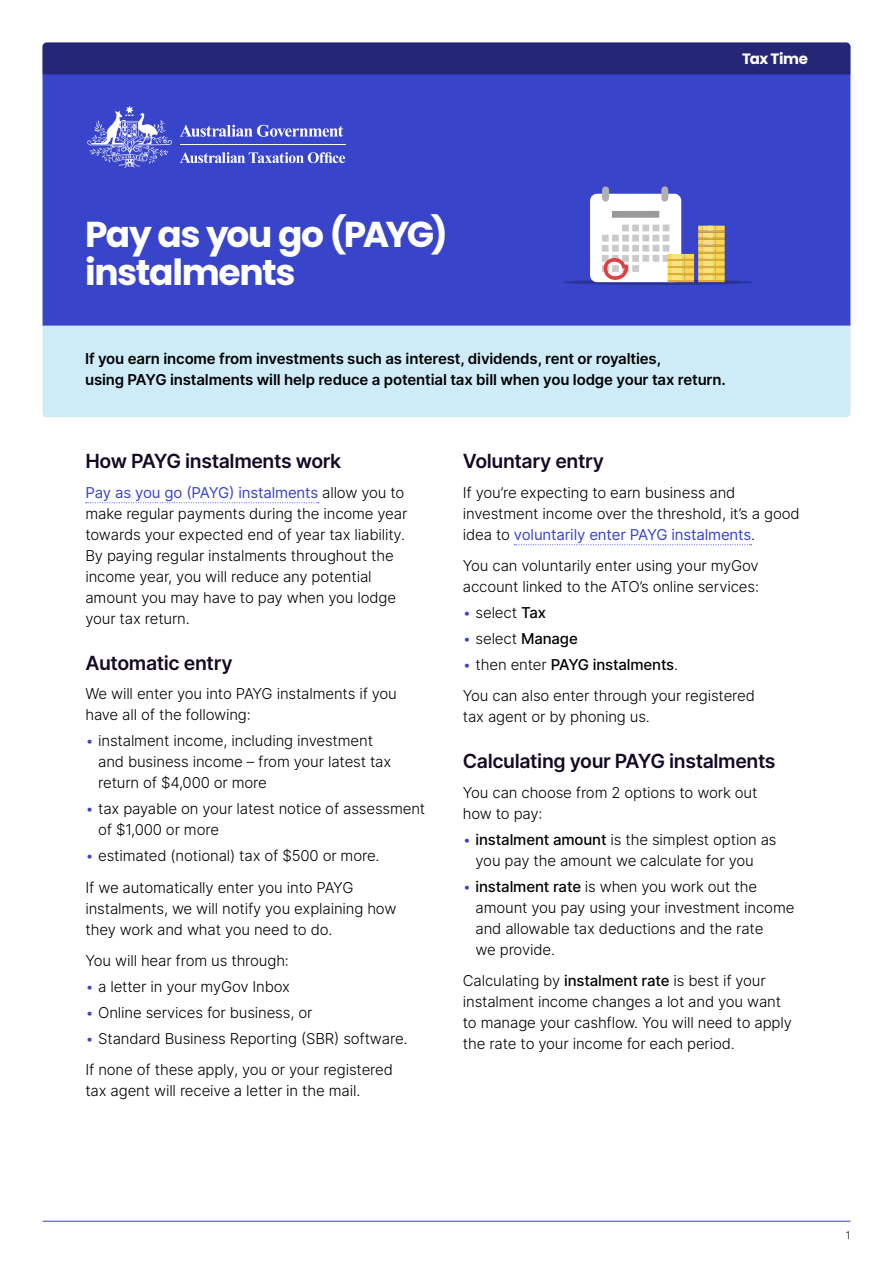
<style>
.page{position:relative;width:893px;height:1263px;background:#fff}
.page>*{position:absolute;margin:0;border:0;box-sizing:border-box;transform-origin:0 0}
.h2_expenses{font:700 36px/37.5px "Poppins";letter-spacing:-.035em;color:#fff}
.t1{font:600 19.5px "Inter";letter-spacing:-.02em;color:#150925}
.t2{font:300 15px/21px "Inter";letter-spacing:-.01em;color:#000}
.t3{font:600 15px/21px "Inter";letter-spacing:-.01em;color:#000}
.t4{font:500 15px "Inter";letter-spacing:-.01em;color:#000}
.h1_factsheet_header{font:700 15px "Poppins";letter-spacing:-.025em;color:#fff}
.t5{font:300 10.5px "Inter";color:#000}
.s1{font-weight:400;color:#3844ca}
.s2{color:#3844ca}
.s3{font-weight:500}
.s4{font-weight:300;color:#3844ca}
.s5{font-weight:300}
</style>
<div class="page">
<hr style="left:43px;top:1221px;width:807px;height:1px;background:#3844ca">
<div style="left:43px;top:74px;width:807px;height:252px;background:#3844ca"></div>
<svg style="left:180px;top:125px;width:163px;height:12px"></svg>
<svg style="left:87px;top:106px;width:85px;height:62px;background:#656fd6"></svg>
<hr style="left:180px;top:144px;width:165px;height:1px;background:#fff">
<svg style="left:180px;top:152px;width:165px;height:11px"></svg>
<div style="left:43px;top:43px;width:807px;height:31px;background:#262677"></div>
<div style="left:43px;top:326px;width:807px;height:91px;background:#ceebf8"></div>
<svg style="left:86px;top:502px;width:233px;height:1px"></svg>
<svg style="left:514px;top:544px;width:238px;height:1px"></svg>
<svg style="left:562px;top:280px;width:190px;height:5px"></svg>
<div style="left:590px;top:194px;width:91px;height:88px;background:#fff;border-radius:7px"></div>
<div style="left:622px;top:225px;width:7px;height:6px;background:#cacaca"></div>
<div style="left:632px;top:225px;width:7px;height:6px;background:#cacaca"></div>
<div style="left:642px;top:225px;width:7px;height:6px;background:#cacaca"></div>
<div style="left:602px;top:235px;width:7px;height:7px;background:#cacaca"></div>
<div style="left:602px;top:245px;width:7px;height:7px;background:#cacaca"></div>
<div style="left:612px;top:235px;width:7px;height:6px;background:#cacaca"></div>
<div style="left:622px;top:235px;width:7px;height:6px;background:#cacaca"></div>
<div style="left:632px;top:235px;width:7px;height:6px;background:#cacaca"></div>
<div style="left:642px;top:235px;width:7px;height:6px;background:#cacaca"></div>
<div style="left:652px;top:235px;width:7px;height:6px;background:#cacaca"></div>
<div style="left:612px;top:245px;width:7px;height:7px;background:#cacaca"></div>
<div style="left:602px;top:255px;width:7px;height:7px;background:#cacaca"></div>
<div style="left:612px;top:255px;width:7px;height:7px;background:#cacaca"></div>
<div style="left:622px;top:245px;width:7px;height:7px;background:#cacaca"></div>
<div style="left:632px;top:245px;width:7px;height:7px;background:#cacaca"></div>
<div style="left:642px;top:245px;width:7px;height:7px;background:#cacaca"></div>
<div style="left:652px;top:245px;width:7px;height:7px;background:#cacaca"></div>
<div style="left:663px;top:245px;width:6px;height:7px;background:#cacaca"></div>
<div style="left:653px;top:255px;width:6px;height:7px;background:#cacaca"></div>
<svg style="left:663px;top:255px;width:5px;height:7px"></svg>
<div style="left:652px;top:225px;width:7px;height:6px;background:#cacaca"></div>
<svg style="left:663px;top:225px;width:6px;height:16px"></svg>
<div style="left:622px;top:255px;width:7px;height:7px;background:#cacaca"></div>
<div style="left:632px;top:255px;width:7px;height:7px;background:#cacaca"></div>
<div style="left:642px;top:255px;width:7px;height:7px;background:#cacaca"></div>
<svg style="left:602px;top:265px;width:2px;height:7px"></svg>
<div style="left:632px;top:265px;width:7px;height:7px;background:#cacaca"></div>
<svg style="left:604px;top:257px;width:25px;height:30px"></svg>
<div style="left:602px;top:190px;width:7px;height:8px;background:#b0b0b0"></div>
<div style="left:661px;top:190px;width:7px;height:8px;background:#b0b0b0"></div>
<hr style="left:668px;top:280px;width:26px;height:2px;background:#dbad31">
<div style="left:685px;top:275px;width:9px;height:5px;background:#ffd650"></div>
<div style="left:677px;top:275px;width:8px;height:5px;background:#f4d756"></div>
<div style="left:672px;top:275px;width:10px;height:5px;background:#f6e281"></div>
<hr style="left:668px;top:273px;width:26px;height:2px;background:#dbad31">
<div style="left:685px;top:268px;width:9px;height:5px;background:#ffd650"></div>
<div style="left:677px;top:268px;width:8px;height:5px;background:#f4d756"></div>
<div style="left:672px;top:268px;width:10px;height:5px;background:#f6e281"></div>
<hr style="left:668px;top:266px;width:26px;height:2px;background:#dbad31">
<div style="left:685px;top:261px;width:9px;height:5px;background:#ffd650"></div>
<div style="left:677px;top:261px;width:8px;height:5px;background:#f4d756"></div>
<div style="left:672px;top:261px;width:10px;height:5px;background:#f6e281"></div>
<hr style="left:668px;top:259px;width:26px;height:2px;background:#dbad31">
<div style="left:685px;top:254px;width:9px;height:5px;background:#ffd650"></div>
<div style="left:677px;top:254px;width:8px;height:5px;background:#f4d756"></div>
<div style="left:672px;top:254px;width:10px;height:5px;background:#f6e281"></div>
<svg style="left:668px;top:254px;width:4px;height:26px"></svg>
<hr style="left:698px;top:280px;width:27px;height:2px;background:#dbad31">
<div style="left:715px;top:275px;width:10px;height:5px;background:#ffd650"></div>
<hr style="left:698px;top:273px;width:27px;height:2px;background:#dbad31">
<div style="left:715px;top:268px;width:10px;height:5px;background:#ffd650"></div>
<hr style="left:698px;top:266px;width:27px;height:2px;background:#dbad31">
<div style="left:715px;top:261px;width:10px;height:5px;background:#ffd650"></div>
<hr style="left:698px;top:259px;width:27px;height:2px;background:#dbad31">
<div style="left:715px;top:254px;width:10px;height:5px;background:#ffd650"></div>
<hr style="left:698px;top:252px;width:27px;height:2px;background:#dbad31">
<div style="left:715px;top:247px;width:10px;height:5px;background:#ffd650"></div>
<hr style="left:698px;top:245px;width:27px;height:2px;background:#dbad31">
<div style="left:715px;top:240px;width:10px;height:5px;background:#ffd650"></div>
<hr style="left:698px;top:238px;width:27px;height:2px;background:#dbad31">
<div style="left:715px;top:233px;width:10px;height:5px;background:#ffd650"></div>
<hr style="left:698px;top:231px;width:27px;height:2px;background:#dbad31">
<div style="left:715px;top:226px;width:10px;height:5px;background:#ffd650"></div>
<svg style="left:698px;top:226px;width:17px;height:54px"></svg>
<div style="left:612px;top:211px;width:47px;height:7px;background:#999"></div>
<h1 class="h1_factsheet_header" style="left:742px;top:50px;width:67px">Tax Time</h1>
<h2 class="h2_expenses" style="left:85px;top:216px;width:364px">Pay as you go (PAYG) instalments</h2>
<p class="t3" style="left:85px;top:348px;width:642px">If you earn income from investments such as interest, dividends, rent or royalties,<br>using PAYG instalments will help reduce a potential tax bill when you lodge your tax return.</p>
<h3 class="t1" style="left:85px;top:446px;width:257px">How PAYG instalments work</h3>
<p class="t2" style="left:85px;top:481px;width:323px"><span class="s1">Pay as you go (PAYG) instalments</span> allow you to make regular payments during the income year towards your expected end of year tax liability.<br>By paying regular instalments throughout the income year, you will reduce any potential amount you may have to pay when you lodge your tax return.</p>
<h3 class="t1" style="left:85px;top:648px;width:149px">Automatic entry</h3>
<p class="t2" style="left:85px;top:683px;width:313px">We will enter you into PAYG instalments if you have all of the following:</p>
<p class="t2" style="left:98px;top:730px;width:295px;text-indent:-13px"><span class="s2">•</span> instalment income, including investment and business income – from your latest tax return of $4,000 or more</p>
<p class="t2" style="left:98px;top:798px;width:329px;text-indent:-13px"><span class="s2">•</span> tax payable on your latest notice of assessment of $1,000 or more</p>
<p class="t2" style="left:85px;top:845px;width:296px"><span class="s2">•</span> estimated (notional) tax of $500 or more.</p>
<p class="t2" style="left:85px;top:876px;width:313px">If we automatically enter you into PAYG instalments, we will notify you explaining how they work and what you need to do.</p>
<p class="t2" style="left:85px;top:950px;width:205px">You will hear from us through:</p>
<p class="t2" style="left:85px;top:976px;width:206px"><span class="s2">•</span> a letter in your myGov Inbox</p>
<p class="t2" style="left:85px;top:1002px;width:229px"><span class="s2">•</span> Online services for business, or</p>
<p class="t2" style="left:85px;top:1028px;width:324px"><span class="s2">•</span> Standard Business Reporting (SBR) software.</p>
<p class="t2" style="left:85px;top:1059px;width:309px">If none of these apply, you or your registered tax agent will receive a letter in the mail.</p>
<h3 class="t1" style="left:463px;top:446px;width:143px">Voluntary entry</h3>
<p class="t2" style="left:463px;top:481px;width:338px">If you’re expecting to earn business and investment income over the threshold, it’s a good idea to <span class="s1">voluntarily enter PAYG instalments</span>.</p>
<p class="t2" style="left:463px;top:555px;width:298px">You can voluntarily enter using your myGov account linked to the ATO’s online services:</p>
<p class="t2" style="left:463px;top:602px;width:85px"><span class="s2">•</span> select <span class="s3">Tax</span></p>
<p class="t2" style="left:463px;top:628px;width:117px"><span class="s2">•</span> select <span class="s3">Manage</span></p>
<p class="t4" style="left:463px;top:654px;width:217px"><span class="s4">•</span> <span class="s5">then enter</span> PAYG instalments<span class="s5">.</span></p>
<p class="t2" style="left:463px;top:685px;width:294px">You can also enter through your registered tax agent or by phoning us.</p>
<h3 class="t1" style="left:463px;top:747px;width:314px">Calculating your PAYG instalments</h3>
<p class="t2" style="left:463px;top:782px;width:296px">You can choose from 2 options to work out how to pay:</p>
<p class="t2" style="left:476px;top:829px;width:302px;text-indent:-13px"><span class="s2">•</span> <span class="s3">instalment amount</span> is the simplest option as you pay the amount we calculate for you</p>
<p class="t2" style="left:476px;top:876px;width:320px;text-indent:-13px"><span class="s2">•</span> <span class="s3">instalment rate</span> is when you work out the amount you pay using your investment income and allowable tax deductions and the rate<br>we provide.</p>
<p class="t2" style="left:463px;top:970px;width:331px">Calculating by <span class="s3">instalment rate</span> is best if your instalment income changes a lot and you want to manage your cashflow. You will need to apply the rate to your income for each period.</p>
<p class="t5" style="left:846px;top:1228px;width:6px">1</p>
</div>
